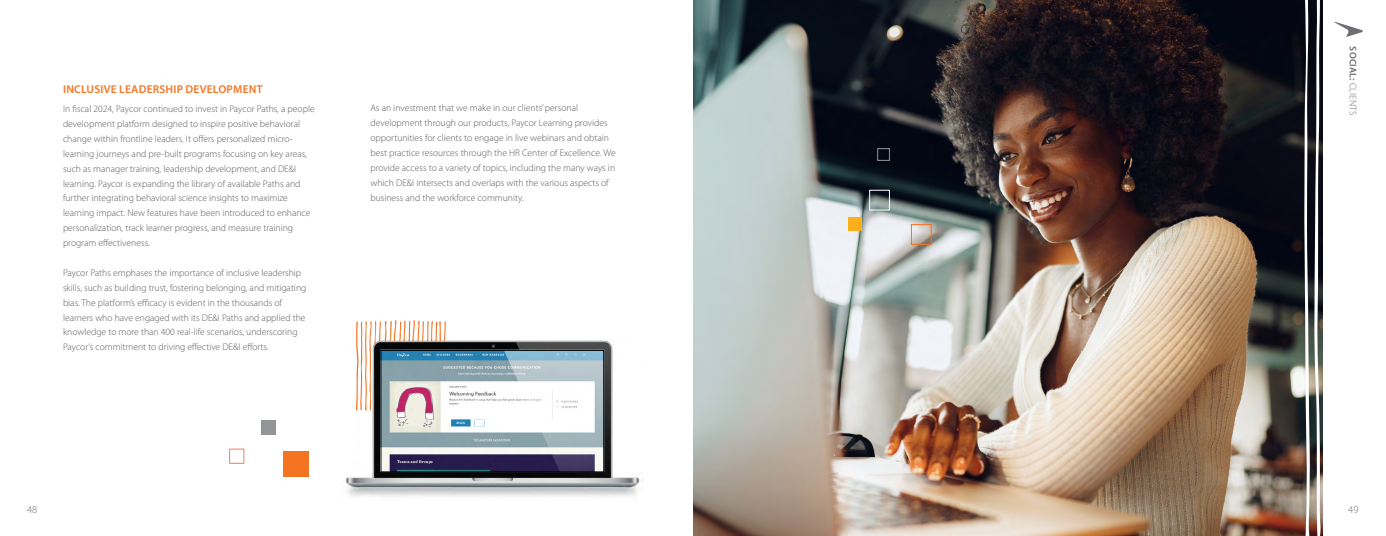
<style>
.page{position:relative;width:1386px;height:536px;background:#fff}
.page>*{position:absolute;margin:0;border:0;box-sizing:border-box;transform-origin:0 0}
.t1{font:600 11.38px "Myriad Pro";letter-spacing:.02em;color:#f47422}
.t2{font:300 10.5px "Myriad Pro";color:#6d6e71}
.t3{font:300 9.62px/14.9px "Myriad Pro";color:#58595b}
.t4{font:600 9.62px "Myriad Pro";letter-spacing:.02em;color:#6d6e71}
.s1{font-weight:300}
</style>
<div class="page">
<svg style="left:356px;top:320px;width:90px;height:19px"></svg>
<svg style="left:1334px;top:22px;width:29px;height:15px"></svg>
<img style="left:693px;top:0;width:630px;height:535px">
<div style="left:848px;top:217px;width:14px;height:14px;background:#fcaf1a"></div>
<div style="left:869px;top:190px;width:21px;height:20px;border:1px solid #fff"></div>
<div style="left:911px;top:224px;width:21px;height:21px;border:1px solid #f47422"></div>
<div style="left:877px;top:148px;width:13px;height:13px;border:1px solid #939597"></div>
<svg style="left:1304px;top:0;width:17px;height:536px"></svg>
<img style="left:343px;top:339px;width:297px;height:158px">
<img style="left:383px;top:352px;width:219px;height:118px">
<div style="left:381px;top:350px;width:223px;height:122px;border:1px solid #000"></div>
<div style="left:261px;top:420px;width:15px;height:15px;background:#939597"></div>
<svg style="left:229px;top:448px;width:15px;height:15px"></svg>
<div style="left:284px;top:451px;width:25px;height:25px;background:#f47422"></div>
<p class="t1" style="left:63px;top:82px;width:201px">INCLUSIVE LEADERSHIP DEVELOPMENT</p>
<p class="t3" style="left:63px;top:101px;width:253px">In fiscal 2024, Paycor continued to invest in Paycor Paths, a people development platform designed to inspire positive behavioral change within frontline leaders. It offers personalized micro&shy;learning journeys and pre-built programs focusing on key areas, such as manager training, leadership development, and DE&amp;I learning. Paycor is expanding the library of available Paths and further integrating behavioral science insights to maximize learning impact. New features have been introduced to enhance personalization, track learner progress, and measure training program effectiveness.</p>
<p class="t3" style="left:63px;top:265px;width:245px">Paycor Paths emphases the importance of inclusive leadership skills, such as building trust, fostering belonging, and mitigating bias. The platform’s efficacy is evident in the thousands of learners who have engaged with its DE&amp;I Paths and applied the knowledge to more than 400 real-life scenarios, underscoring Paycor’s commitment to driving effective DE&amp;I efforts.</p>
<p class="t3" style="left:370px;top:101px;width:247px">As an investment that we make in our clients’ personal development through our products, Paycor Learning provides opportunities for clients to engage in live webinars and obtain best practice resources through the HR Center of Excellence. We provide access to a variety of topics, including the many ways in which DE&amp;I intersects and overlaps with the various aspects of business and the workforce community.</p>
<p class="t4" style="left:1359px;top:46px;width:70px;rotate:90deg">SOCIAL: <span class="s1">CLIENTS</span></p>
<p class="t2" style="left:27px;top:502px;width:12px">48</p>
<p class="t2" style="left:1348px;top:502px;width:12px">49</p>
</div>
